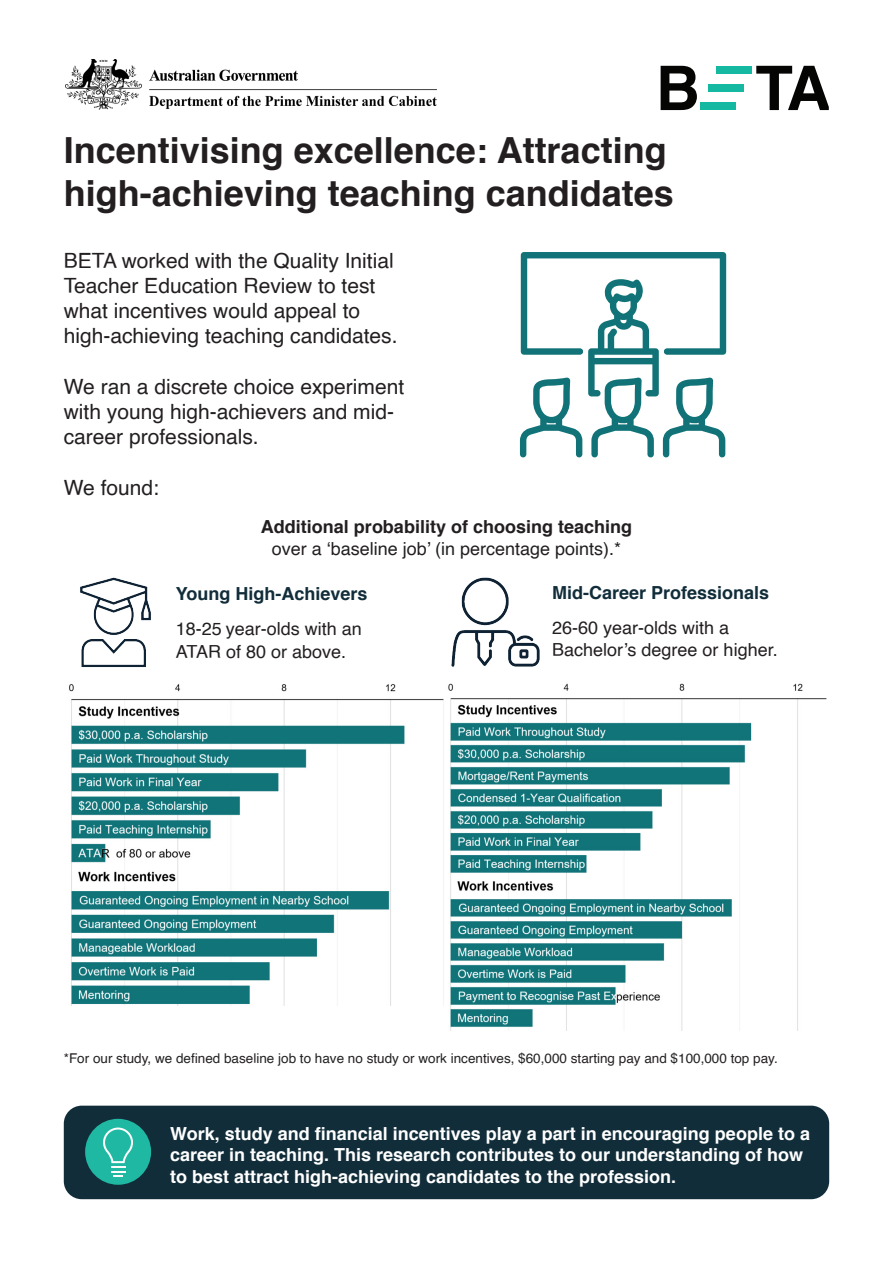
<style>
.page{position:relative;width:893px;height:1263px;background:#fff}
.page>*{position:absolute;margin:0;border:0;box-sizing:border-box;transform-origin:0 0}
.t1{font:700 36px/43.2px "Helvetica";color:#231f20}
.t2{font:21px/25.2px "Helvetica";color:#231f20}
.t3{font:700 18px/21.6px "Helvetica";color:#fff}
.t4{font:18px/22.5px "Helvetica";color:#231f20}
.t5{font:700 18px "Helvetica";color:#112d3a}
.t6{font:700 18px "Helvetica";color:#231f20}
.t7{font:13.5px "Helvetica";color:#231f20}
</style>
<div class="page">
<img style="left:65px;top:59px;width:372px;height:51px">
<div style="left:64px;top:1106px;width:765px;height:93px;background:#112d3a;border-radius:18px"></div>
<svg style="left:756px;top:66px;width:73px;height:44px"></svg>
<div style="left:716px;top:66px;width:36px;height:8px;background:#15b9a2"></div>
<div style="left:700px;top:102px;width:36px;height:8px;background:#15b9a2"></div>
<div style="left:708px;top:84px;width:36px;height:8px;background:#15b9a2"></div>
<svg style="left:661px;top:66px;width:36px;height:44px"></svg>
<div style="left:85px;top:1119px;width:66px;height:66px;background:#1fb9a3;border-radius:50%"></div>
<svg style="left:103px;top:1127px;width:30px;height:50px"></svg>
<svg style="left:520px;top:252px;width:206px;height:205px"></svg>
<img style="left:80px;top:577px;width:71px;height:90px">
<img style="left:451px;top:577px;width:89px;height:90px">
<img style="left:69px;top:684px;width:375px;height:321px">
<img style="left:448px;top:683px;width:379px;height:347px">
<p class="t1" style="left:64px;top:129px;width:612px">Incentivising excellence: Attracting high-achieving teaching candidates</p>
<p class="t2" style="left:64px;top:248px;width:335px">BETA worked with the Quality Initial Teacher Education Review to test what incentives would appeal to high-achieving teaching candidates.</p>
<p class="t2" style="left:64px;top:374px;width:342px">We ran a discrete choice experiment with young high-achievers and mid&shy;career professionals.</p>
<p class="t2" style="left:64px;top:475px;width:97px">We found:</p>
<p class="t6" style="left:261px;top:512px;width:373px">Additional probability of choosing teaching</p>
<p class="t4" style="left:272px;top:537px;width:351px">over a ‘baseline job’ (in percentage points).*</p>
<p class="t5" style="left:176px;top:579px;width:193px">Young High-Achievers</p>
<p class="t4" style="left:176px;top:618px;width:188px">18-25 year-olds with an<br>ATAR of 80 or above.</p>
<p class="t5" style="left:552px;top:578px;width:219px">Mid-Career Professionals</p>
<p class="t4" style="left:552px;top:617px;width:227px">26-60 year-olds with a<br>Bachelor’s degree or higher.</p>
<p class="t7" style="left:64px;top:1047px;width:715px">*For our study, we defined baseline job to have no study or work incentives, $60,000 starting pay and $100,000 top pay.</p>
<p class="t3" style="left:170px;top:1122px;width:641px">Work, study and financial incentives play a part in encouraging people to a career in teaching. This research contributes to our understanding of how to best attract high-achieving candidates to the profession.</p>
</div>
